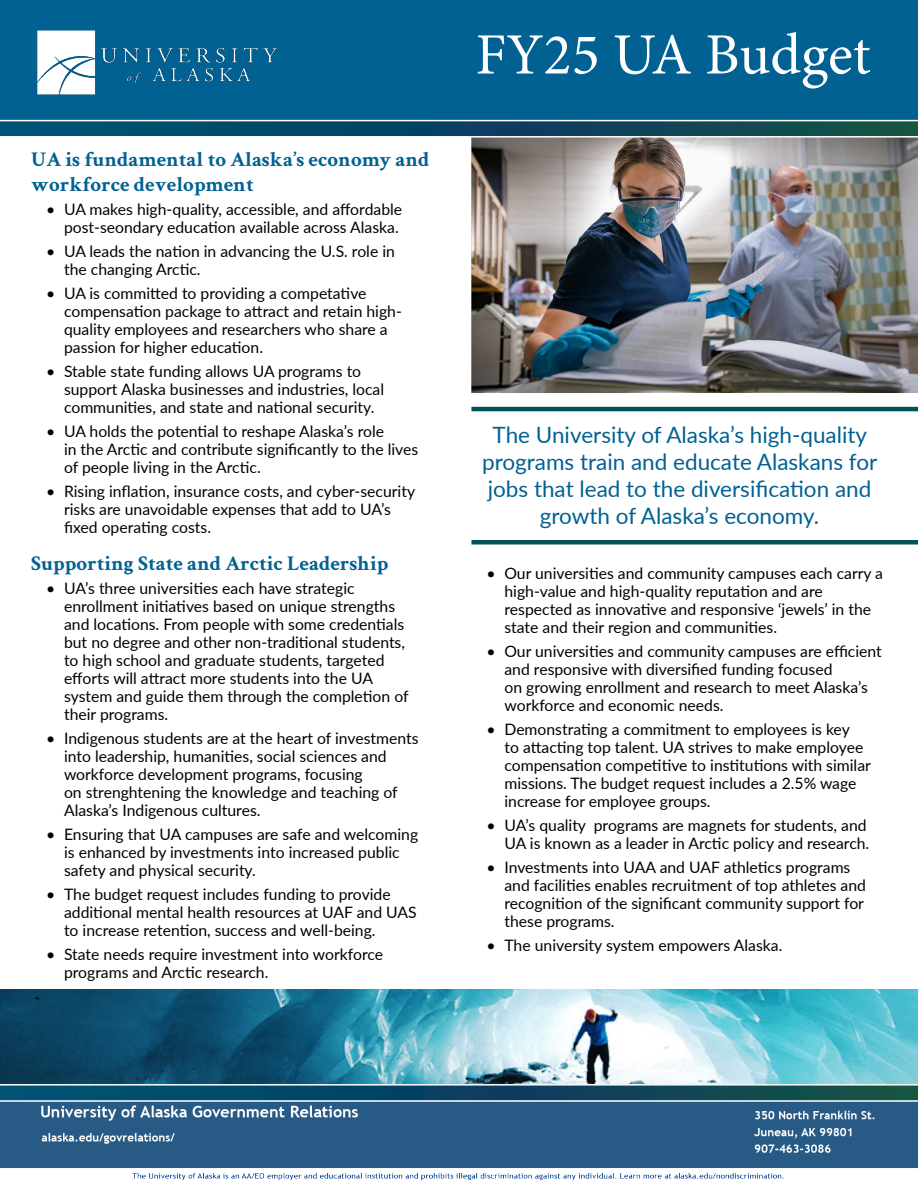
<style>
.page{position:relative;width:918px;height:1188px;background:#fff}
.page>*{position:absolute;margin:0;border:0;box-sizing:border-box;transform-origin:0 0}
.t1{font:58.5px "Minion Pro";color:#fff}
.t2{font:22.5px/27px "Lato";color:#006192;text-align:center}
.Subheading{font:700 21px/25.2px "Crimson Text";color:#006192}
.Text{font:700 21px "Crimson Text";color:#006192}
.t3{font:15.75px/18px "Lato";color:#000}
</style>
<div class="page">
<img style="left:0;top:392px;width:918px;height:789px">
<hr style="left:471px;top:407px;width:447px;height:4px;background:#005255">
<hr style="left:471px;top:540px;width:447px;height:4px;background:#005255">
<img style="left:471px;top:138px;width:447px;height:254px">
<div style="left:0;top:0;width:918px;height:120px;background:#006192"></div>
<img style="left:31px;top:22px;width:251px;height:88px">
<svg style="left:0;top:121px;width:918px;height:17px;background:#285f74"></svg>
<img style="left:0;top:990px;width:918px;height:94px">
<svg style="left:0;top:1084px;width:918px;height:18px;background:#32677b"></svg>
<p class="Subheading" style="left:31px;top:146px;width:400px">UA is fundamental to Alaska’s economy and workforce development</p>
<p class="t3" style="left:46px;top:199px;width:358px;text-align:right">• UA makes high-quality, accessible, and affordable post-seondary education available across Alaska.</p>
<p class="t3" style="left:64px;top:241px;width:332px;text-indent:-18px">• UA leads the nation in advancing the U.S. role in the changing Arctic.</p>
<p class="t3" style="left:64px;top:283px;width:339px;text-indent:-18px">• UA is committed to providing a competative compensation package to attract and retain high&shy;quality employees and researchers who share a passion for higher education.</p>
<p class="t3" style="left:64px;top:361px;width:322px;text-indent:-18px">• Stable state funding allows UA programs to support Alaska businesses and industries, local communities, and state and national security.</p>
<p class="t3" style="left:64px;top:421px;width:356px;text-indent:-18px">• UA holds the potential to reshape Alaska’s role<br>in the Arctic and contribute significantly to the lives of people living in the Arctic.</p>
<p class="t3" style="left:64px;top:481px;width:353px;text-indent:-18px">• Rising inflation, insurance costs, and cyber-security risks are unavoidable expenses that add to UA’s fixed operating costs.</p>
<p class="Text" style="left:31px;top:550px;width:359px">Supporting State and Arctic Leadership</p>
<p class="t3" style="left:64px;top:579px;width:346px;text-indent:-18px">• UA’s three universities each have strategic enrollment initiatives based on unique strengths and locations. From people with some credentials but no degree and other non-traditional students, to high school and graduate students, targeted efforts will attract more students into the UA system and guide them through the completion of their programs.</p>
<p class="t3" style="left:64px;top:729px;width:356px;text-indent:-18px">• Indigenous students are at the heart of investments into leadership, humanities, social sciences and workforce development programs, focusing<br>on strenghtening the knowledge and teaching of Alaska’s Indigenous cultures.</p>
<p class="t3" style="left:64px;top:825px;width:356px;text-indent:-18px">• Ensuring that UA campuses are safe and welcoming is enhanced by investments into increased public safety and physical security.</p>
<p class="t3" style="left:64px;top:885px;width:354px;text-indent:-18px">• The budget request includes funding to provide additional mental health resources at UAF and UAS to increase retention, success and well-being.</p>
<p class="t3" style="left:64px;top:945px;width:321px;text-indent:-18px">• State needs require investment into workforce programs and Arctic research.</p>
<p class="t1" style="left:475px;top:16px;width:397px">FY25 UA Budget</p>
<p class="t2" style="left:482px;top:420px;width:397px">The University of Alaska’s high-quality programs train and educate Alaskans for jobs that lead to the diversification and growth of Alaska’s economy.</p>
<p class="t3" style="left:504px;top:563px;width:380px;text-indent:-18px">• Our universities and community campuses each carry a high-value and high-quality reputation and are respected as innovative and responsive ‘jewels’ in the state and their region and communities.</p>
<p class="t3" style="left:504px;top:641px;width:379px;text-indent:-18px">• Our universities and community campuses are efficient and responsive with diversified funding focused<br>on growing enrollment and research to meet Alaska’s workforce and economic needs.</p>
<p class="t3" style="left:504px;top:719px;width:368px;text-indent:-18px">• Demonstrating a commitment to employees is key<br>to attacting top talent. UA strives to make employee compensation competitive to institutions with similar missions. The budget request includes a 2.5% wage increase for employee groups.</p>
<p class="t3" style="left:486px;top:815px;width:384px;text-align:right">• UA’s quality programs are magnets for students, and<br>UA is known as a leader in Arctic policy and research.</p>
<p class="t3" style="left:504px;top:857px;width:363px;text-indent:-18px">• Investments into UAA and UAF athletics programs and facilities enables recruitment of top athletes and recognition of the significant community support for these programs.</p>
<p class="t3" style="left:486px;top:935px;width:297px">• The university system empowers Alaska.</p>
</div>
